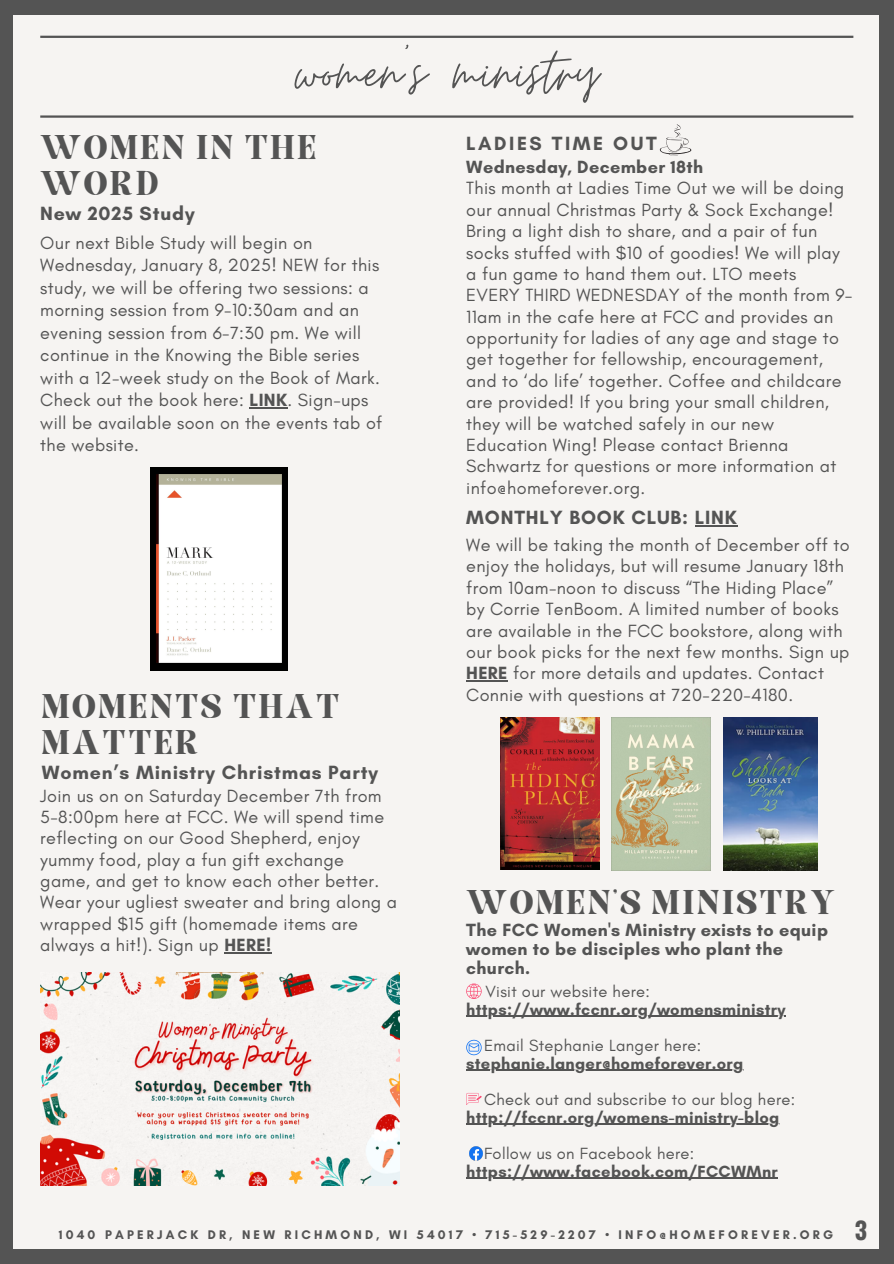
<style>
.page{position:relative;width:894px;height:1264px;background:#fff}
.page>*{position:absolute;margin:0;border:0;box-sizing:border-box;transform-origin:0 0}
.t1{font:69.75px "Moon Time";color:#545454}
.t2{font:33px/36px "Elika Gorica";letter-spacing:.07em;color:#545454}
.t3{font:700 24px "Oswald";color:#545454}
.t4{font:700 19.5px "Glacial Indifference";letter-spacing:.045em;color:#545454}
.t5{font:700 19.5px "Glacial Indifference";letter-spacing:.13em;color:#545454}
.t6{font:18px/21.3px "Glacial Indifference";letter-spacing:.02em;color:#545454}
.t7{font:700 18px/19.2px "Glacial Indifference";letter-spacing:.02em;color:#545454}
.t8{font:700 16.5px/36px "Glacial Indifference";letter-spacing:.02em;color:#545454}
.t9{font:16.5px/36px "Glacial Indifference";letter-spacing:.02em;color:#545454}
.t10{font:700 12.75px "Glacial Indifference";letter-spacing:.25em;color:#545454}
.s1{font-weight:700}
.s2{font-weight:400}
</style>
<div class="page">
<div style="left:0;top:0;width:893px;height:1263px;background:#545454"></div>
<div style="left:14px;top:15px;width:864px;height:1233px;background:#f6f4f2"></div>
<hr style="left:466px;top:1015px;width:319px;height:1px;background:#545454">
<hr style="left:466px;top:1069px;width:277px;height:1px;background:#545454">
<hr style="left:466px;top:1123px;width:313px;height:1px;background:#545454">
<hr style="left:466px;top:1177px;width:312px;height:1px;background:#545454">
<svg style="left:466px;top:983px;width:15px;height:15px"></svg>
<svg style="left:466px;top:1039px;width:15px;height:16px"></svg>
<svg style="left:466px;top:1092px;width:15px;height:12px"></svg>
<img style="left:469px;top:1146px;width:14px;height:15px">
<hr style="left:40px;top:115px;width:813px;height:3px;background:#545454">
<hr style="left:40px;top:36px;width:813px;height:2px;background:#545454">
<svg style="left:659px;top:124px;width:32px;height:31px"></svg>
<img style="left:611px;top:717px;width:99px;height:153px">
<img style="left:500px;top:717px;width:99px;height:152px">
<img style="left:723px;top:717px;width:94px;height:153px">
<div style="left:151px;top:467px;width:137px;height:203px;background:#000"></div>
<img style="left:156px;top:475px;width:125px;height:187px">
<img style="left:40px;top:972px;width:359px;height:213px">
<hr style="left:466px;top:680px;width:41px;height:1px;background:#545454">
<hr style="left:249px;top:407px;width:38px;height:1px;background:#545454">
<hr style="left:694px;top:525px;width:43px;height:1px;background:#545454">
<hr style="left:224px;top:952px;width:47px;height:1px;background:#545454">
<h2 class="t1" style="left:295px;top:30px;width:304px">women's ministry</h2>
<h5 class="t2" style="left:40px;top:132px;width:278px">WOMEN IN THE<br>WORD</h5>
<h3 class="t4" style="left:40px;top:202px;width:156px">New 2025 Study</h3>
<h3 class="t6" style="left:40px;top:231px;width:343px;line-height:22.5px">Our next Bible Study will begin on Wednesday, January 8, 2025! NEW for this study, we will be offering two sessions: a morning session from 9-10:30am and an evening session from 6-7:30 pm. We will continue in the Knowing the Bible series with a 12-week study on the Book of Mark.<br>Check out the book here: <span class="s1">LINK</span>. Sign-ups will be available soon on the events tab of the website.</h3>
<p class="t2" style="left:42px;top:692px;width:299px">MOMENTS THAT<br>MATTER</p>
<p class="t6" style="left:40px;top:784px;width:358px">Join us on on Saturday December 7th from 5-8:00pm here at FCC. We will spend time reflecting on our Good Shepherd, enjoy yummy food, play a fun gift exchange game, and get to know each other better.<br>Wear your ugliest sweater and bring along a wrapped $15 gift (homemade items are always a hit!). Sign up <span class="s1">HERE!</span></p>
<p class="t4" style="left:42px;top:760px;width:337px">Women’s Ministry Christmas Party</p>
<h5 class="t5" style="left:466px;top:131px;width:192px">LADIES TIME OUT</h5>
<h4 class="t6" style="left:466px;top:156px;width:387px"><span class="s1">Wednesday, December 18th<br></span>This month at Ladies Time Out we will be doing our annual Christmas Party &amp; Sock Exchange!<br>Bring a light dish to share, and a pair of fun socks stuffed with $10 of goodies! We will play a fun game to hand them out. LTO meets EVERY THIRD WEDNESDAY of the month from 9– 11am in the cafe here at FCC and provides an opportunity for ladies of any age and stage to get together for fellowship, encouragement, and to ‘do life’ together. Coffee and childcare are provided! If you bring your small children, they will be watched safely in our new Education Wing! Please contact Brienna Schwartz for questions or more information at info@homeforever.org.</h4>
<h5 class="t4" style="left:466px;top:506px;width:272px">MONTHLY BOOK CLUB: LINK</h5>
<p class="t6" style="left:466px;top:534px;width:385px">We will be taking the month of December off to enjoy the holidays, but will resume January 18th from 10am-noon to discuss “The Hiding Place” by Corrie TenBoom. A limited number of books are available in the FCC bookstore, along with our book picks for the next few months. Sign up <span class="s1">HERE</span> for more details and updates. Contact Connie with questions at 720-220-4180.</p>
<h1 class="t2" style="left:466px;top:887px;width:370px">WOMEN'S MINISTRY</h1>
<p class="t7" style="left:466px;top:919px;width:363px">The FCC Women's Ministry exists to equip women to be disciples who plant the church.</p>
<p class="t9" style="left:485px;top:972px;width:166px">Visit our website here:</p>
<p class="t8" style="left:484px;top:990px;width:303px;text-indent:-18px">https://www.fccnr.org/womensministry<br><span class="s2">Email Stephanie Langer here:</span></p>
<h4 class="t9" style="left:484px;top:1044px;width:312px;text-indent:-18px"><span class="s1">stephanie.langer@homeforever.org<br></span>Check out and subscribe to our blog here:</h4>
<h5 class="t8" style="left:484px;top:1098px;width:297px;text-indent:-18px">http://fccnr.org/womens-ministry-blog<br><span class="s2">Follow us on Facebook here:</span></h5>
<p class="t8" style="left:466px;top:1152px;width:313px">https://www.facebook.com/FCCWMnr</p>
<p class="t10" style="left:59px;top:1226px;width:775px">1040 PAPERJACK DR, NEW RICHMOND, WI 54017 • 715-529-2207 • INFO@HOMEFOREVER.ORG</p>
<p class="t3" style="left:854px;top:1211px;width:14px">3</p>
</div>
